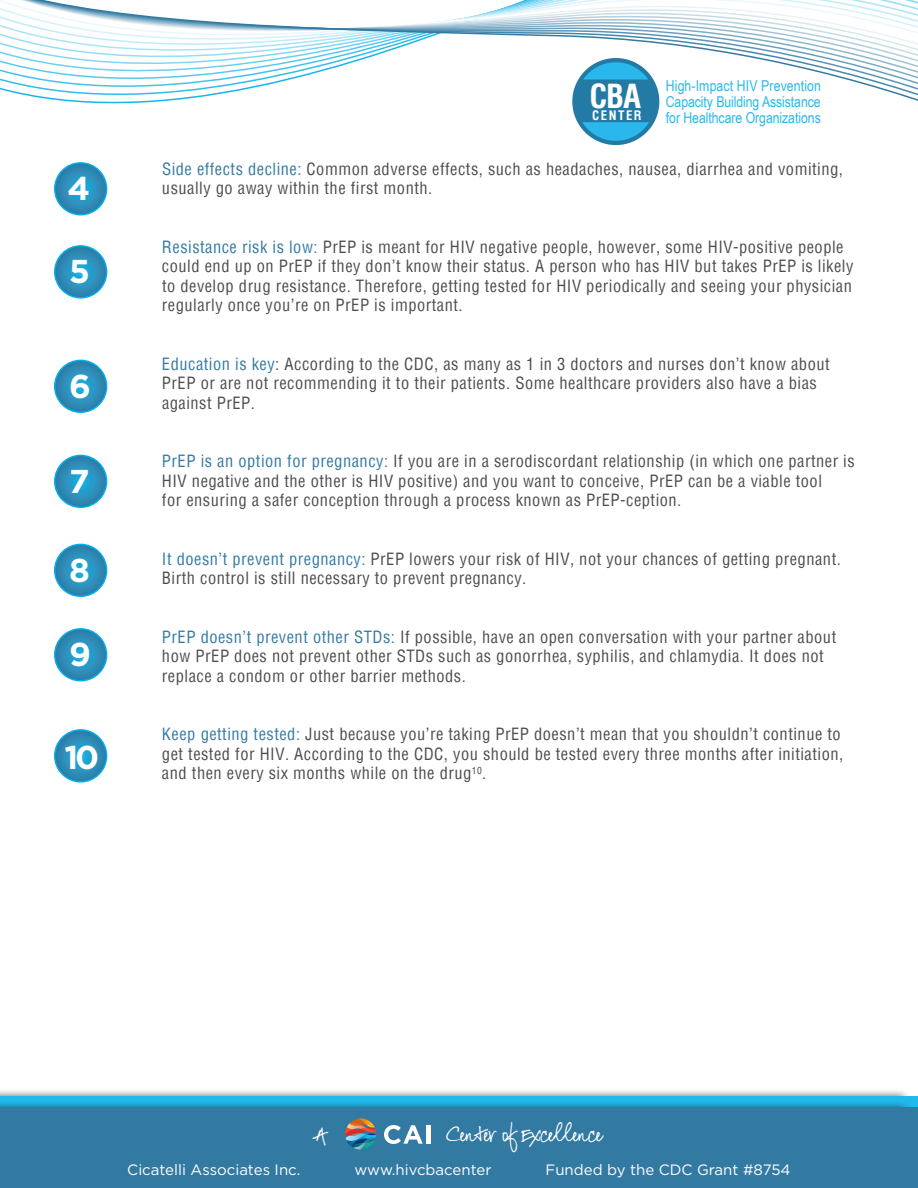
<style>
.page{position:relative;width:918px;height:1188px;background:#fff}
.page>*{position:absolute;margin:0;border:0;box-sizing:border-box;transform-origin:0 0}
.t1{font:700 33px "Gotham";color:#fff}
.t2{font:700 condensed 32.4px "Helvetica";color:#fff}
.t3{font:condensed 16.5px/19.5px "Helvetica";letter-spacing:.03em;color:#4e4d4e}
.t4{font:15px/16px "Arial Narrow";letter-spacing:-.005em;color:#2ab8ec;text-align:justify}
.t5{font:15px "Gotham";color:#fff}
.t6{font:15px "FG Jasmine 2";letter-spacing:-.04em;color:#fff}
.t7{font:700 condensed 12.75px "Helvetica";letter-spacing:.12em;color:#fff}
.s1{color:#337aa3}
.s2{font-family:"Dakota";font-size:19.5px}
.s3{font-family:"FG Jasmine"}
</style>
<div class="page">
<svg style="left:0;top:0;width:918px;height:494px"></svg>
<div style="left:0;top:1088px;width:912px;height:100px;background:#231f20;opacity:.75"></div>
<div style="left:0;top:1096px;width:918px;height:84px;background:#1fb9ec"></div>
<div style="left:0;top:1100px;width:912px;height:88px;background:#231f20;opacity:.75"></div>
<div style="left:0;top:1108px;width:918px;height:80px;background:#337aa3"></div>
<div style="left:572px;top:58px;width:87px;height:87px;background:#237ba5;border-radius:50%"></div>
<svg style="left:582px;top:122px;width:67px;height:19px"></svg>
<svg style="left:583px;top:62px;width:65px;height:18px"></svg>
<svg style="left:384px;top:1125px;width:39px;height:19px"></svg>
<hr style="left:426px;top:1125px;width:4px;height:19px;background:#fff">
<svg style="left:345px;top:1119px;width:32px;height:31px"></svg>
<svg style="left:55px;top:163px;width:52px;height:52px;background:#2890bd"></svg>
<div style="left:54px;top:162px;width:53px;height:53px;border:2px solid #00aeef;border-radius:50%"></div>
<svg style="left:55px;top:246px;width:52px;height:52px;background:#2890bd"></svg>
<div style="left:54px;top:245px;width:53px;height:53px;border:2px solid #00aeef;border-radius:50%"></div>
<svg style="left:55px;top:360px;width:52px;height:52px;background:#2890bd"></svg>
<div style="left:54px;top:360px;width:53px;height:53px;border:2px solid #00aeef;border-radius:50%"></div>
<svg style="left:55px;top:455px;width:52px;height:52px;background:#2890bd"></svg>
<div style="left:54px;top:455px;width:53px;height:53px;border:2px solid #00aeef;border-radius:50%"></div>
<svg style="left:55px;top:544px;width:52px;height:52px;background:#2890bd"></svg>
<div style="left:54px;top:544px;width:53px;height:53px;border:2px solid #00aeef;border-radius:50%"></div>
<svg style="left:55px;top:629px;width:52px;height:52px;background:#2890bd"></svg>
<div style="left:54px;top:628px;width:53px;height:53px;border:2px solid #00aeef;border-radius:50%"></div>
<svg style="left:55px;top:730px;width:52px;height:52px;background:#2890bd"></svg>
<div style="left:54px;top:729px;width:53px;height:54px;border:2px solid #00aeef;border-radius:50%"></div>
<p class="t1" style="left:68px;top:168px;width:24px">4</p>
<p class="t1" style="left:69px;top:251px;width:22px">5</p>
<p class="t1" style="left:69px;top:366px;width:23px">6</p>
<p class="t1" style="left:69px;top:461px;width:22px">7</p>
<p class="t1" style="left:69px;top:550px;width:22px">8</p>
<p class="t1" style="left:69px;top:634px;width:23px">9</p>
<p class="t1" style="left:65px;top:737px;width:36px">10</p>
<p class="t2" style="left:590px;top:75px;width:53px">CBA</p>
<p class="t7" style="left:592px;top:107px;width:51px">CENTER</p>
<p class="t4" style="left:666px;top:77px;width:157px">High-Impact HIV Prevention Capacity Building Assistance for Healthcare Organizations</p>
<p class="t3" style="left:162px;top:158px;width:683px"><span class="s1">Side effects decline:</span> Common adverse effects, such as headaches, nausea, diarrhea and vomiting, usually go away within the first month.</p>
<p class="t3" style="left:162px;top:236px;width:693px"><span class="s1">Resistance risk is low:</span> PrEP is meant for HIV negative people, however, some HIV-positive people could end up on PrEP if they don’t know their status. A person who has HIV but takes PrEP is likely to develop drug resistance. Therefore, getting tested for HIV periodically and seeing your physician regularly once you’re on PrEP is important.</p>
<p class="t3" style="left:162px;top:353px;width:669px"><span class="s1">Education is key</span>: According to the CDC, as many as 1 in 3 doctors and nurses don’t know about<br>PrEP or are not recommending it to their patients. Some healthcare providers also have a bias against PrEP.</p>
<p class="t3" style="left:162px;top:451px;width:694px"><span class="s1">PrEP is an option for pregnancy:</span> If you are in a serodiscordant relationship (in which one partner is<br>HIV negative and the other is HIV positive) and you want to conceive, PrEP can be a viable tool<br>for ensuring a safer conception through a process known as PrEP-ception.</p>
<p class="t3" style="left:162px;top:548px;width:680px"><span class="s1">It doesn’t prevent pregnancy:</span> PrEP lowers your risk of HIV, not your chances of getting pregnant.<br>Birth control is still necessary to prevent pregnancy.</p>
<p class="t3" style="left:162px;top:626px;width:676px"><span class="s1">PrEP doesn’t prevent other STDs:</span> If possible, have an open conversation with your partner about</p>
<p class="t3" style="left:162px;top:646px;width:663px">how PrEP does not prevent other STDs such as gonorrhea, syphilis, and chlamydia. It does not</p>
<p class="t3" style="left:162px;top:665px;width:305px">replace a condom or other barrier methods.</p>
<p class="t3" style="left:162px;top:724px;width:683px"><span class="s1">Keep getting tested:</span> Just because you’re taking PrEP doesn’t mean that you shouldn’t continue to get tested for HIV. According to the CDC, you should be tested every three months after initiation, and then every six months while on the drug<sup>10</sup>.</p>
<p class="t6" style="left:315px;top:1127px;width:13px">A</p>
<p class="t6" style="left:444px;top:1127px;width:159px"><span class="s2">C</span>en<span class="s3">t</span>er of Excellence</p>
<p class="t5" style="left:127px;top:1161px;width:175px">Cicatelli Associates Inc.</p>
<p class="t5" style="left:354px;top:1161px;width:139px">www.hivcbacenter</p>
<p class="t5" style="left:546px;top:1161px;width:247px">Funded by the CDC Grant #8754</p>
</div>
